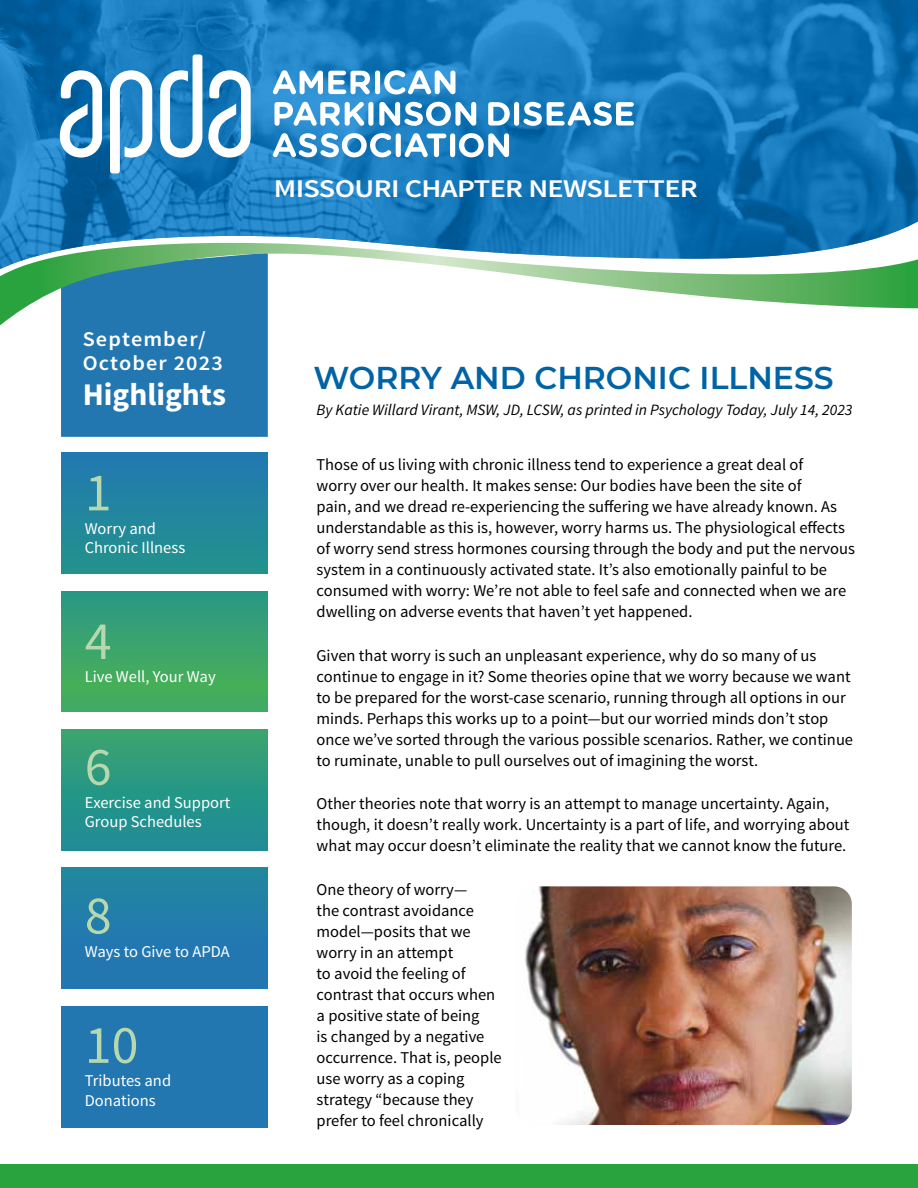
<style>
.page{position:relative;width:918px;height:1188px;background:#fff}
.page>*{position:absolute;margin:0;border:0;box-sizing:border-box;transform-origin:0 0}
.t1{font:54px "Source Sans Pro";color:#b7d8af}
.t2{font:600 31.5px "Montserrat";color:#0063a6}
.t3{font:700 31.5px "Source Sans Pro";color:#fff}
.t4{font:600 25.5px "Source Sans Pro";letter-spacing:-.02em;color:#fff;scale:1.19 1}
.t5{font:600 21px/24px "Source Sans Pro";letter-spacing:.05em;color:#fff;scale:1.06 1}
.t6{font:16.5px/21px "Source Sans Pro";color:#000}
.t7{font:16.5px/19.5px "Source Sans Pro";color:#fff}
.t8{font:italic 15.75px "Source Sans Pro";color:#000}
</style>
<div class="page">
<div style="left:61px;top:325px;width:207px;height:112px;background:#2277b1"></div>
<div style="left:61px;top:1006px;width:207px;height:121px;background:#2277b1"></div>
<div style="left:61px;top:868px;width:207px;height:121px;background:linear-gradient(to right,#227cab,#227cab)"></div>
<div style="left:61px;top:729px;width:207px;height:121px;background:linear-gradient(to bottom,#3aa46f,#1b8b98)"></div>
<div style="left:61px;top:591px;width:207px;height:121px;background:linear-gradient(to bottom,#2c9983,#49b155)"></div>
<div style="left:61px;top:453px;width:207px;height:121px;background:linear-gradient(to bottom,#2278b2,#22938c)"></div>
<img style="left:525px;top:886px;width:327px;height:239px">
<div style="left:0;top:1164px;width:918px;height:24px;background:#29a33e"></div>
<svg style="left:0;top:0;width:918px;height:243px;background:#1778ba"></svg>
<svg style="left:273px;top:70px;width:361px;height:87px"></svg>
<svg style="left:60px;top:54px;width:191px;height:119px"></svg>
<svg style="left:0;top:243px;width:918px;height:82px"></svg>
<h3 class="t4" style="left:274px;top:172px;width:358px">MISSOURI CHAPTER NEWSLETTER</h3>
<p class="t5" style="left:83px;top:328px;width:134px">September/<br>October 2023</p>
<h2 class="t3" style="left:83px;top:375px;width:145px">Highlights</h2>
<h1 class="t1" style="left:85px;top:459px;width:28px">1</h1>
<p class="t7" style="left:85px;top:519px;width:102px">Worry and<br>Chronic Illness</p>
<h1 class="t1" style="left:85px;top:608px;width:28px">4</h1>
<p class="t7" style="left:85px;top:667px;width:132px">Live Well, Your Way</p>
<h1 class="t1" style="left:85px;top:733px;width:28px">6</h1>
<p class="t7" style="left:85px;top:793px;width:147px">Exercise and Support<br>Group Schedules</p>
<h1 class="t1" style="left:85px;top:882px;width:28px">8</h1>
<p class="t7" style="left:85px;top:942px;width:146px">Ways to Give to APDA</p>
<h1 class="t1" style="left:85px;top:1011px;width:55px">10</h1>
<p class="t7" style="left:85px;top:1071px;width:88px">Tributes and<br>Donations</p>
<h2 class="t2" style="left:314px;top:356px;width:522px">WORRY AND CHRONIC ILLNESS</h2>
<p class="t8" style="left:317px;top:400px;width:537px">By Katie Willard Virant, MSW, JD, LCSW, as printed in Psychology Today, July 14, 2023</p>
<p class="t6" style="left:317px;top:455px;width:540px">Those of us living with chronic illness tend to experience a great deal of<br>worry over our health. It makes sense: Our bodies have been the site of<br>pain, and we dread re-experiencing the suffering we have already known. As understandable as this is, however, worry harms us. The physiological effects of worry send stress hormones coursing through the body and put the nervous system in a continuously activated state. It’s also emotionally painful to be consumed with worry: We’re not able to feel safe and connected when we are dwelling on adverse events that haven’t yet happened.</p>
<p class="t6" style="left:317px;top:645px;width:538px">Given that worry is such an unpleasant experience, why do so many of us continue to engage in it? Some theories opine that we worry because we want to be prepared for the worst-case scenario, running through all options in our minds. Perhaps this works up to a point—but our worried minds don’t stop once we’ve sorted through the various possible scenarios. Rather, we continue to ruminate, unable to pull ourselves out of imagining the worst.</p>
<p class="t6" style="left:317px;top:794px;width:534px">Other theories note that worry is an attempt to manage uncertainty. Again, though, it doesn’t really work. Uncertainty is a part of life, and worrying about what may occur doesn’t eliminate the reality that we cannot know the future.</p>
<p class="t6" style="left:317px;top:879px;width:187px">One theory of worry—<br>the contrast avoidance model—posits that we worry in an attempt<br>to avoid the feeling of contrast that occurs when a positive state of being<br>is changed by a negative occurrence. That is, people use worry as a coping strategy “because they prefer to feel chronically</p>
</div>
